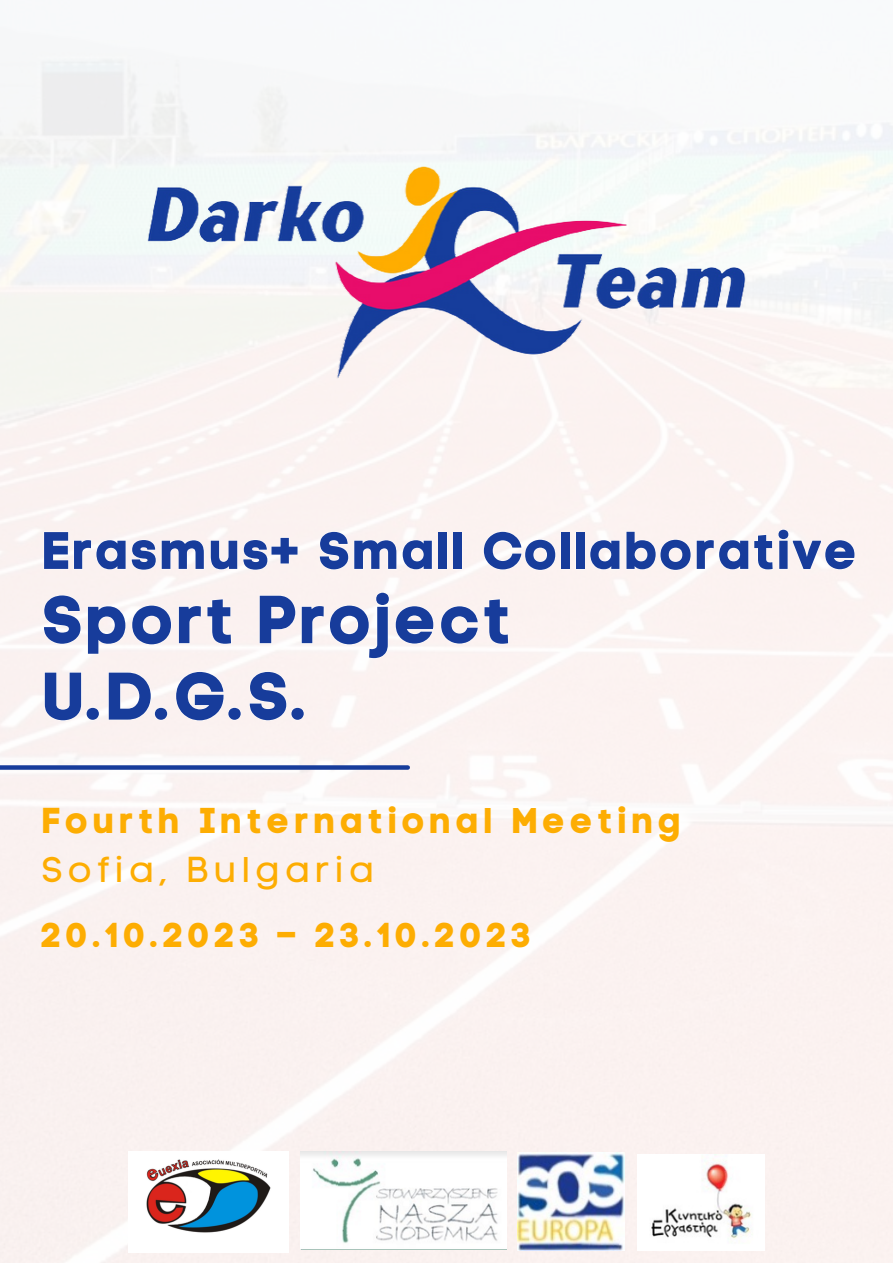
<style>
.page{position:relative;width:893px;height:1264px;background:#fff}
.page>*{position:absolute;margin:0;border:0;box-sizing:border-box;transform-origin:0 0}
.t1{font:67.05px "Code Pro Bold LC";letter-spacing:.035em;color:#173c9b}
.t2{font:52.05px "Code Pro Bold LC";letter-spacing:.035em;color:#173c9b}
.t3{font:35.7px "Code Pro Bold LC";letter-spacing:.135em;color:#fdad02}
.t4{font:35.7px "Code Pro Normal LC";letter-spacing:.135em;color:#fdad02}
.t5{font:34.35px "Code Pro Bold LC";letter-spacing:.135em;color:#fdad02}
</style>
<div class="page">
<img style="left:0;top:58px;width:892px;height:1204px">
<svg style="left:0;top:765px;width:408px;height:4px;fill:#173c9b"></svg>
<img style="left:119px;top:155px;width:654px;height:233px">
<img style="left:129px;top:1151px;width:159px;height:100px">
<img style="left:300px;top:1151px;width:206px;height:98px">
<img style="left:518px;top:1152px;width:106px;height:98px">
<img style="left:637px;top:1154px;width:127px;height:96px">
<svg style="left:43px;top:521px;width:812px;height:62px"></svg>
<svg style="left:43px;top:589px;width:466px;height:70px"></svg>
<svg style="left:44px;top:665px;width:261px;height:62px"></svg>
<p class="t2" style="left:41px;top:519px;width:818px">Erasmus+ Small Collaborative</p>
<p class="t1" style="left:41px;top:579px;width:471px">Sport Project</p>
<p class="t1" style="left:41px;top:656px;width:268px">U.D.G.S.</p>
<p class="t3" style="left:41px;top:798px;width:641px">Fourth International Meeting</p>
<p class="t4" style="left:41px;top:848px;width:334px">Sofia, Bulgaria</p>
<p class="t5" style="left:41px;top:914px;width:491px">20.10.2023 – 23.10.2023</p>
</div>
